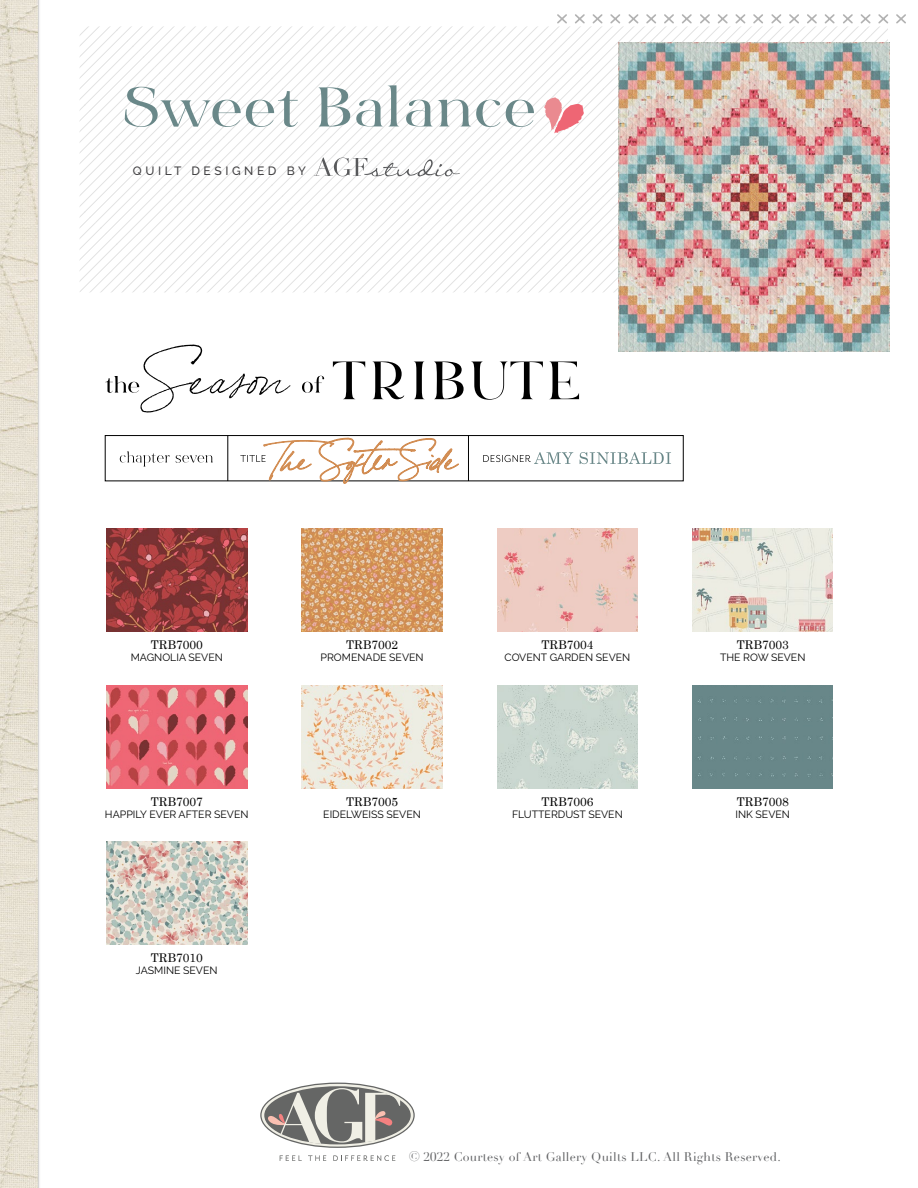
<style>
.page{position:relative;width:918px;height:1188px;background:#fff}
.page>*{position:absolute;margin:0;border:0;box-sizing:border-box;transform-origin:0 0}
.t1{font:12.3px "Didot";letter-spacing:.02em;color:#636466}
.t2{font:12px "Century Schoolbook";color:#000}
.t3{font:500 12px "Raleway";letter-spacing:.3em;color:#414042}
.t4{font:10.5px "Raleway";color:#000}
.s1{font-size:13.5px}
</style>
<div class="page">
<img style="left:0;top:0;width:40px;height:1188px">
<svg style="left:280px;top:1155px;width:22px;height:6px"></svg>
<svg style="left:308px;top:1155px;width:18px;height:6px"></svg>
<svg style="left:333px;top:1155px;width:62px;height:6px"></svg>
<svg style="left:260px;top:1083px;width:155px;height:65px"></svg>
<img style="left:497px;top:529px;width:141px;height:103px">
<img style="left:497px;top:685px;width:141px;height:103px">
<img style="left:302px;top:529px;width:140px;height:103px">
<img style="left:302px;top:685px;width:140px;height:103px">
<div style="left:693px;top:685px;width:140px;height:103px;background:#688789"></div>
<img style="left:693px;top:529px;width:140px;height:103px">
<img style="left:107px;top:529px;width:140px;height:103px">
<img style="left:107px;top:842px;width:140px;height:102px">
<img style="left:107px;top:685px;width:140px;height:103px">
<svg style="left:302px;top:376px;width:22px;height:17px"></svg>
<svg style="left:333px;top:362px;width:32px;height:37px"></svg>
<svg style="left:373px;top:362px;width:31px;height:37px"></svg>
<svg style="left:414px;top:362px;width:10px;height:37px"></svg>
<svg style="left:434px;top:362px;width:30px;height:37px"></svg>
<svg style="left:472px;top:362px;width:71px;height:38px"></svg>
<svg style="left:550px;top:362px;width:29px;height:37px"></svg>
<svg style="left:105px;top:344px;width:186px;height:69px"></svg>
<div style="left:105px;top:435px;width:578px;height:46px;border:1px solid #000"></div>
<hr style="left:228px;top:435px;width:1px;height:46px;background:#000">
<hr style="left:468px;top:435px;width:1px;height:46px;background:#000">
<svg style="left:240px;top:438px;width:219px;height:46px"></svg>
<svg style="left:483px;top:452px;width:188px;height:12px"></svg>
<svg style="left:120px;top:451px;width:93px;height:16px"></svg>
<svg style="left:80px;top:14px;width:826px;height:278px"></svg>
<img style="left:618px;top:42px;width:272px;height:309px">
<p class="t3" style="left:133px;top:164px;width:174px">QUILT DESIGNED BY</p>
<p class="t2" style="left:151px;top:635px;width:54px">TRB7000</p>
<p class="t4" style="left:131px;top:652px;width:94px">MAGNOLIA SEVEN</p>
<p class="t2" style="left:151px;top:791px;width:54px">TRB7007</p>
<p class="t4" style="left:105px;top:808px;width:145px">HAPPILY EVER AFTER SEVEN</p>
<p class="t2" style="left:151px;top:948px;width:54px">TRB7010</p>
<p class="t4" style="left:136px;top:964px;width:83px">JASMINE SEVEN</p>
<p class="t2" style="left:346px;top:635px;width:54px">TRB7002</p>
<p class="t4" style="left:321px;top:652px;width:105px">PROMENADE SEVEN</p>
<p class="t2" style="left:346px;top:791px;width:54px">TRB7005</p>
<p class="t4" style="left:323px;top:808px;width:99px">EIDELWEISS SEVEN</p>
<p class="t2" style="left:541px;top:635px;width:54px">TRB7004</p>
<p class="t4" style="left:505px;top:652px;width:127px">COVENT GARDEN SEVEN</p>
<p class="t2" style="left:541px;top:791px;width:54px">TRB7006</p>
<p class="t4" style="left:512px;top:808px;width:112px">FLUTTERDUST SEVEN</p>
<p class="t2" style="left:737px;top:635px;width:54px">TRB7003</p>
<p class="t4" style="left:720px;top:652px;width:87px">THE ROW SEVEN</p>
<p class="t2" style="left:737px;top:791px;width:54px">TRB7008</p>
<p class="t4" style="left:736px;top:808px;width:56px">INK SEVEN</p>
<p class="t1" style="left:409px;top:1150px;width:374px"><span class="s1">©</span> 2022 Courtesy of Art Gallery Quilts LLC. All Rights Reserved.</p>
</div>
